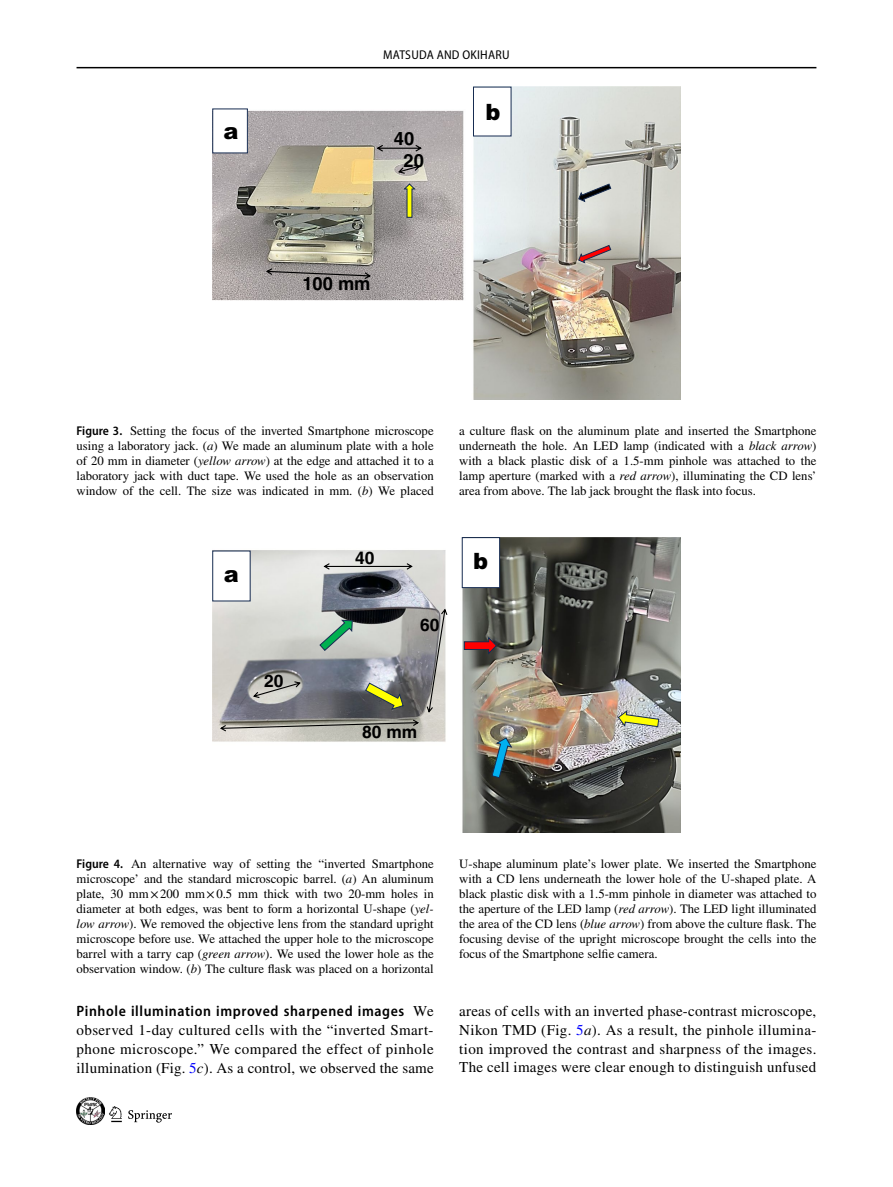
<style>
.page{position:relative;width:893px;height:1187px;background:#fff}
.page>*{position:absolute;margin:0;border:0;box-sizing:border-box;transform-origin:0 0}
.t1{font:22.5px "Arial Black 3";color:#000}
.t2{font:22.5px "Arial Black 4";color:#000}
.t3{font:700 18.3px "Helvetica";color:#000}
.t4{font:17.4px "Helvetica Bold 2";color:#000}
.t5{font:15px/18.8px "STIX";letter-spacing:.02em;color:#000;text-align:justify}
.t6{font:600 semi-condensed 15px "Myriad Pro";letter-spacing:.04em;color:#000}
.t7{font:12.75px/15px "STIX";color:#000;text-align:justify}
.t8{font:semi-condensed 12.75px "Myriad Pro";letter-spacing:.02em;color:#000}
.s1{font-family:"Myriad Pro";font-weight:600;font-stretch:semi-condensed}
.s2{font-style:italic}
.s3{font-family:"STIX";font-weight:400;font-stretch:normal}
.s4{color:#00f}
</style>
<div class="page">
<hr style="left:77px;top:67px;width:739px;height:1px;background:#000">
<svg style="left:109px;top:1106px;width:13px;height:15px"></svg>
<svg style="left:128px;top:1110px;width:44px;height:12px"></svg>
<img style="left:77px;top:1097px;width:27px;height:27px">
<img style="left:213px;top:87px;width:468px;height:313px">
<div style="left:473px;top:87px;width:38px;height:49px;background:#fff;border:1px solid #172c51"></div>
<svg style="left:578px;top:244px;width:34px;height:20px"></svg>
<div style="left:213px;top:109px;width:34px;height:44px;background:#fff"></div>
<div style="left:212px;top:108px;width:36px;height:45px;border:1px solid #172c51"></div>
<svg style="left:403px;top:183px;width:13px;height:35px"></svg>
<svg style="left:578px;top:183px;width:34px;height:20px"></svg>
<svg style="left:266px;top:268px;width:105px;height:11px"></svg>
<svg style="left:377px;top:145px;width:45px;height:6px"></svg>
<svg style="left:398px;top:164px;width:22px;height:10px"></svg>
<img style="left:213px;top:537px;width:468px;height:295px">
<svg style="left:319px;top:619px;width:34px;height:32px"></svg>
<svg style="left:617px;top:709px;width:42px;height:18px"></svg>
<svg style="left:365px;top:682px;width:39px;height:28px"></svg>
<svg style="left:491px;top:737px;width:22px;height:41px"></svg>
<svg style="left:464px;top:636px;width:33px;height:19px"></svg>
<div style="left:213px;top:551px;width:37px;height:50px;background:#fff"></div>
<div style="left:212px;top:550px;width:39px;height:51px;border:1px solid #172c51"></div>
<div style="left:462px;top:537px;width:38px;height:50px;background:#fff"></div>
<div style="left:462px;top:537px;width:38px;height:51px;border:1px solid #172c51"></div>
<svg style="left:253px;top:681px;width:48px;height:17px"></svg>
<svg style="left:220px;top:719px;width:199px;height:12px;background:#99988f"></svg>
<svg style="left:427px;top:608px;width:20px;height:104px;background:#adaba9"></svg>
<svg style="left:324px;top:563px;width:89px;height:6px"></svg>
<p class="t8" style="left:383px;top:48px;width:128px">MATSUDA AND OKI HARU</p>
<h1 class="t1" style="left:223px;top:115px;width:17px">a</h1>
<h2 class="t3" style="left:394px;top:128px;width:22px">40</h2>
<h2 class="t3" style="left:404px;top:149px;width:22px">20</h2>
<h2 class="t3" style="left:302px;top:272px;width:70px">100 mm</h2>
<h1 class="t1" style="left:486px;top:95px;width:17px">b</h1>
<p class="t7" style="left:77px;top:424px;width:359px"><span class="s1">Figure 3.</span> Setting the focus of the inverted Smartphone microscope using a laboratory jack. (<span class="s2">a</span>) We made an aluminum plate with a hole of 20 mm in diameter (<span class="s2">yellow arrow</span>) at the edge and attached it to a laboratory jack with duct tape. We used the hole as an observation window of the cell. The size was indicated in mm. (<span class="s2">b</span>) We placed</p>
<p class="t7" style="left:459px;top:424px;width:359px">a culture flask on the aluminum plate and inserted the Smartphone underneath the hole. An LED lamp (indicated with a <span class="s2">black arrow</span>) with a black plastic disk of a 1.5-mm pinhole was attached to the lamp aperture (marked with a <span class="s2">red arrow</span>), illuminating the CD lens’ area from above. The lab jack brought the flask into focus.</p>
<h1 class="t2" style="left:224px;top:558px;width:17px">a</h1>
<h3 class="t4" style="left:264px;top:670px;width:21px">20</h3>
<h3 class="t4" style="left:355px;top:547px;width:21px">40</h3>
<h3 class="t4" style="left:420px;top:614px;width:21px">60</h3>
<h1 class="t2" style="left:473px;top:544px;width:17px">b</h1>
<h3 class="t4" style="left:362px;top:721px;width:57px">80 mm</h3>
<p class="t7" style="left:77px;top:856px;width:359px"><span class="s1">Figure 4.</span> An alternative way of setting the “inverted Smartphone microscope’ and the standard microscopic barrel. (<span class="s2">a</span>) An aluminum plate, 30 mm×200 mm×0.5 mm thick with two 20-mm holes in diameter at both edges, was bent to form a horizontal U-shape (<span class="s2">yel&shy;low arrow</span>). We removed the objective lens from the standard upright microscope before use. We attached the upper hole to the microscope barrel with a tarry cap (<span class="s2">green arrow</span>). We used the lower hole as the observation window. (<span class="s2">b</span>) The culture flask was placed on a horizontal</p>
<p class="t7" style="left:459px;top:856px;width:359px">U-shape aluminum plate’s lower plate. We inserted the Smartphone with a CD lens underneath the lower hole of the U-shaped plate. A black plastic disk with a 1.5-mm pinhole in diameter was attached to the aperture of the LED lamp (<span class="s2">red arrow</span>). The LED light illuminated the area of the CD lens (<span class="s2">blue arrow</span>) from above the culture flask. The focusing devise of the upright microscope brought the cells into the focus of the Smartphone selfie camera.</p>
<p class="t6" style="left:77px;top:1002px;width:359px">Pinhole illumination improved sharpened images <span class="s3">We</span></p>
<p class="t5" style="left:77px;top:1021px;width:359px">observed 1-day cultured cells with the “inverted Smart&shy;phone microscope.” We compared the effect of pinhole illumination (Fig. <span class="s4">5</span><span class="s2">c</span>). As a control, we observed the same</p>
<p class="t5" style="left:459px;top:1002px;width:359px">areas of cells with an inverted phase-contrast microscope, Nikon TMD (Fig. <span class="s4">5</span><span class="s2">a</span>). As a result, the pinhole illumina&shy;tion improved the contrast and sharpness of the images.<br>The cell images were clear enough to distinguish unfused</p>
</div>
